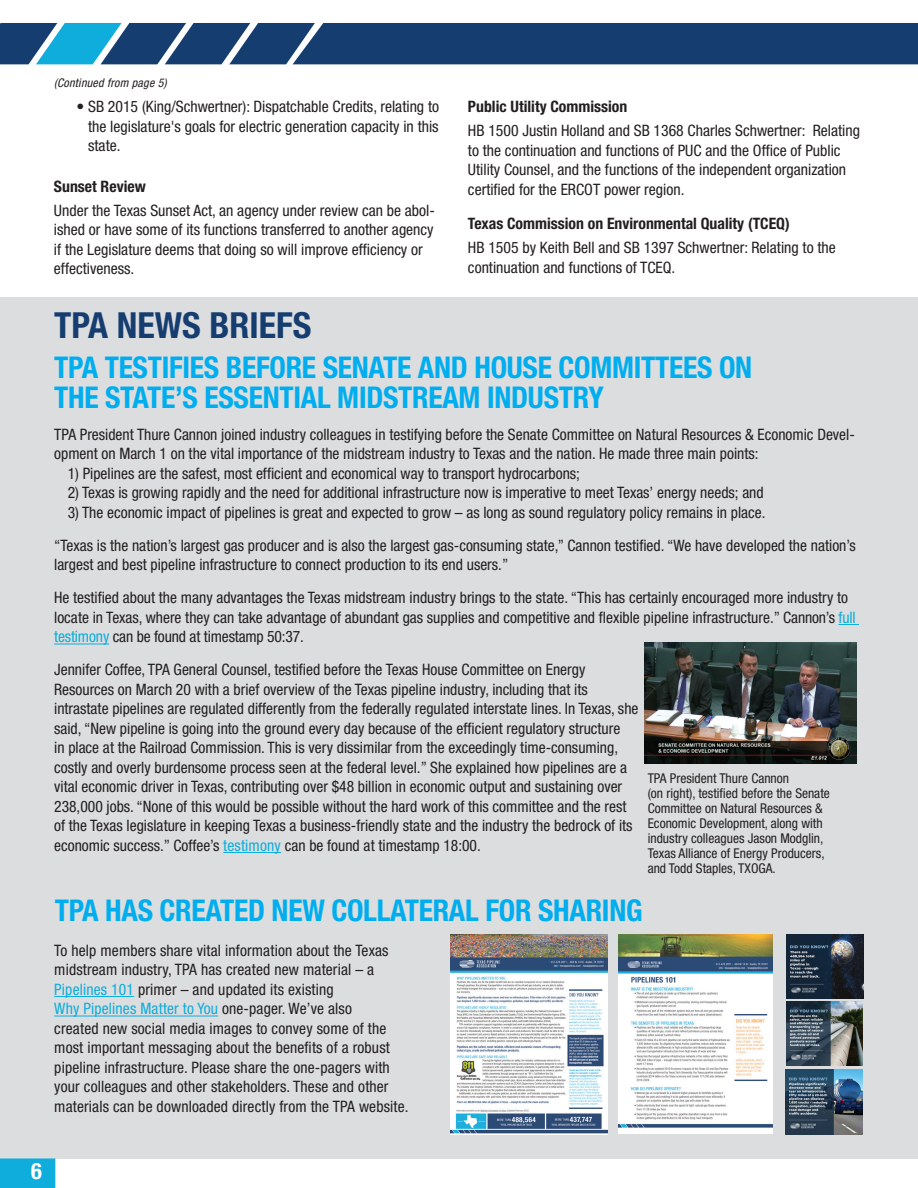
<style>
.page{position:relative;width:918px;height:1188px;background:#fff}
.page>*{position:absolute;margin:0;border:0;box-sizing:border-box;transform-origin:0 0}
.t1{font:700 condensed 36px "Helvetica Neue LT Std";color:#163d6f}
.t2{font:700 condensed 30px/30px "Helvetica Neue LT Std";letter-spacing:-.01em;color:#00aeef}
.t3{font:700 condensed 22.5px "Helvetica Neue LT Std";color:#fff}
.t4{font:condensed 15.75px/19.5px "Helvetica Neue LT Std";color:#231f20}
.t5{font:700 condensed 15.75px "Helvetica Neue LT Std";color:#231f20}
.t6{font:condensed 13.5px/15px "Helvetica Neue LT Std";color:#231f20}
.t7{font:italic condensed 12px "Helvetica Neue LT Std";letter-spacing:.02em;color:#231f20}
.s1{color:#0eaddb}
</style>
<div class="page">
<div style="left:0;top:297px;width:918px;height:861px;background:#dcdddf"></div>
<svg style="left:838px;top:624px;width:21px;height:1px"></svg>
<hr style="left:54px;top:644px;width:55px;height:1px;background:#0eaddb">
<hr style="left:223px;top:852px;width:58px;height:1px;background:#0eaddb">
<hr style="left:54px;top:996px;width:80px;height:1px;background:#0eaddb">
<hr style="left:54px;top:1016px;width:164px;height:1px;background:#0eaddb">
<svg style="left:0;top:23px;width:918px;height:41px;background:#1f4b7b"></svg>
<div style="left:1px;top:1159px;width:54px;height:28px;background:#0eaddb"></div>
<div style="left:0;top:1158px;width:55px;height:30px;border:2px solid #0eaddb"></div>
<img style="left:645px;top:642px;width:211px;height:122px">
<img style="left:618px;top:934px;width:155px;height:200px">
<img style="left:450px;top:934px;width:158px;height:200px">
<img style="left:786px;top:1002px;width:77px;height:64px">
<img style="left:786px;top:1069px;width:77px;height:65px">
<img style="left:787px;top:934px;width:77px;height:65px">
<p class="t7" style="left:54px;top:76px;width:114px">(Continued from page 5)</p>
<p class="t4" style="left:88px;top:97px;width:352px;text-align:justify;text-indent:-12px">• SB 2015 (King/Schwertner): Dispatchable Credits, relating to the legislature's goals for electric generation capacity in this state.</p>
<p class="t5" style="left:54px;top:177px;width:93px">Sunset Review</p>
<p class="t4" style="left:54px;top:201px;width:383px">Under the Texas Sunset Act, an agency under review can be abol&shy;ished or have some of its functions transferred to another agency if the Legislature deems that doing so will improve efficiency or effectiveness.</p>
<p class="t5" style="left:468px;top:97px;width:161px">Public Utility Commission</p>
<p class="t4" style="left:468px;top:121px;width:394px">HB 1500 Justin Holland and SB 1368 Charles Schwertner: Relating to the continuation and functions of PUC and the Office of Public Utility Counsel, and the functions of the independent organization certified for the ERCOT power region.</p>
<p class="t5" style="left:468px;top:214px;width:323px">Texas Commission on Environmental Quality (TCEQ)</p>
<p class="t4" style="left:468px;top:238px;width:369px">HB 1505 by Keith Bell and SB 1397 Schwertner: Relating to the continuation and functions of TCEQ.</p>
<h1 class="t1" style="left:54px;top:304px;width:259px">TPA NEWS BRIEFS</h1>
<h2 class="t2" style="left:54px;top:352px;width:700px">TPA TESTIFIES BEFORE SENATE AND HOUSE COMMITTEES ON<br>THE STATE’S ESSENTIAL MIDSTREAM INDUSTRY</h2>
<p class="t4" style="left:54px;top:424px;width:802px">TPA President Thure Cannon joined industry colleagues in testifying before the Senate Committee on Natural Resources &amp; Economic Devel&shy;opment on March 1 on the vital importance of the midstream industry to Texas and the nation. He made three main points:</p>
<p class="t4" style="left:68px;top:463px;width:514px">1) Pipelines are the safest, most efficient and economical way to transport hydrocarbons;</p>
<p class="t4" style="left:68px;top:483px;width:698px">2) Texas is growing rapidly and the need for additional infrastructure now is imperative to meet Texas’ energy needs; and</p>
<p class="t4" style="left:54px;top:496px;width:803px;line-height:33px;text-indent:14px">3) The economic impact of pipelines is great and expected to grow – as long as sound regulatory policy remains in place.<br>“Texas is the nation’s largest gas producer and is also the largest gas-consuming state,” Cannon testified. “We have developed the nation’s</p>
<p class="t4" style="left:54px;top:548px;width:795px;line-height:33px">largest and best pipeline infrastructure to connect production to its end users.”<br>He testified about the many advantages the Texas midstream industry brings to the state. “This has certainly encouraged more industry to</p>
<p class="t4" style="left:54px;top:607px;width:803px">locate in Texas, where they can take advantage of abundant gas supplies and competitive and flexible pipeline infrastructure.” Cannon’s <span class="s1">full testimony</span> can be found at timestamp 50:37.</p>
<p class="t4" style="left:54px;top:660px;width:586px">Jennifer Coffee, TPA General Counsel, testified before the Texas House Committee on Energy Resources on March 20 with a brief overview of the Texas pipeline industry, including that its intrastate pipelines are regulated differently from the federally regulated interstate lines. In Texas, she said, “New pipeline is going into the ground every day because of the efficient regulatory structure<br>in place at the Railroad Commission. This is very dissimilar from the exceedingly time-consuming, costly and overly burdensome process seen at the federal level.” She explained how pipelines are a vital economic driver in Texas, contributing over $48 billion in economic output and sustaining over 238,000 jobs. “None of this would be possible without the hard work of this committee and the rest of the Texas legislature in keeping Texas a business-friendly state and the industry the bedrock of its economic success.” Coffee’s <span class="s1">testimony</span> can be found at timestamp 18:00.</p>
<p class="t6" style="left:648px;top:771px;width:184px">TPA President Thure Cannon<br>(on right), testified before the Senate Committee on Natural Resources &amp; Economic Development, along with industry colleagues Jason Modglin, Texas Alliance of Energy Producers, and Todd Staples, TXOGA.</p>
<h2 class="t2" style="left:55px;top:895px;width:589px">TPA HAS CREATED NEW COLLATERAL FOR SHARING</h2>
<p class="t4" style="left:54px;top:941px;width:356px">To help members share vital information about the Texas midstream industry, TPA has created new material – a <span class="s1">Pipelines 101</span> primer – and updated its existing<br><span class="s1">Why Pipelines Matter to You</span> one-pager. We’ve also<br>created new social media images to convey some of the most important messaging about the benefits of a robust pipeline infrastructure. Please share the one-pagers with your colleagues and other stakeholders. These and other materials can be downloaded directly from the TPA website.</p>
<h3 class="t3" style="left:31px;top:1157px;width:12px">6</h3>
</div>
